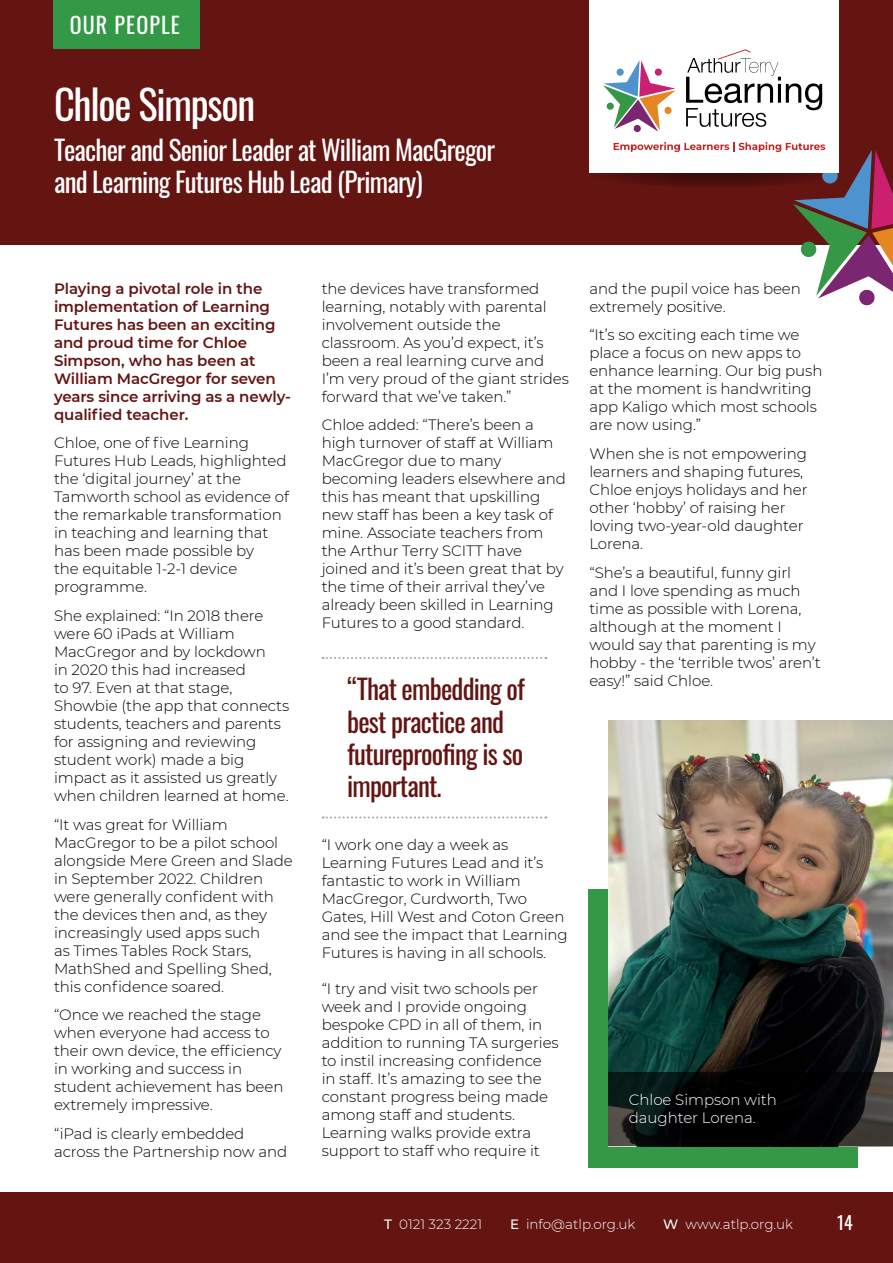
<style>
.page{position:relative;width:893px;height:1263px;background:#fff}
.page>*{position:absolute;margin:0;border:0;box-sizing:border-box;transform-origin:0 0}
.t1{font:40.5px "Oswald";letter-spacing:-.03em;color:#fff}
.t2{font:27px/32.4px "Oswald";letter-spacing:-.03em;color:#fff}
.t3{font:27px/32.4px "Oswald";letter-spacing:-.03em;color:#641411}
.t4{font:22.05px "Oswald";letter-spacing:.05em;color:#fff}
.t5{font:18px "Oswald";color:#fff}
.t6{font:300 15px/18px "Montserrat";letter-spacing:-.005em;color:#000}
.t7{font:600 15px/18px "Montserrat";letter-spacing:-.005em;color:#641411}
.t8{font:300 15px/18px "Montserrat";letter-spacing:-.005em;color:#fff}
.t9{font:300 13.5px "Montserrat";color:#fff}
.s1{font-weight:500}
</style>
<div class="page">
<div style="left:0;top:0;width:893px;height:244px;background:#641411"></div>
<div style="left:0;top:1193px;width:893px;height:70px;background:#641411"></div>
<div style="left:53px;top:0;width:147px;height:48px;background:#339946"></div>
<svg style="left:323px;top:816px;width:223px;height:2px"></svg>
<svg style="left:323px;top:657px;width:223px;height:2px"></svg>
<div style="left:589px;top:889px;width:269px;height:278px;background:#339946"></div>
<img style="left:608px;top:720px;width:285px;height:353px">
<div style="left:589px;top:0;width:250px;height:173px;background:#fff"></div>
<svg style="left:603px;top:60px;width:73px;height:73px"></svg>
<svg style="left:686px;top:49px;width:136px;height:78px"></svg>
<svg style="left:614px;top:142px;width:279px;height:164px"></svg>
<svg style="left:608px;top:1073px;width:285px;height:73px;background:#0d0f0f"></svg>
<h3 class="t4" style="left:70px;top:5px;width:112px">OUR PEOPLE</h3>
<h1 class="t1" style="left:54px;top:69px;width:203px">Chloe Simpson</h1>
<h2 class="t2" style="left:54px;top:131px;width:443px">Teacher and Senior Leader at William MacGregor and Learning Futures Hub Lead (Primary)</h2>
<p class="t7" style="left:54px;top:279px;width:238px">Playing a pivotal role in the implementation of Learning<br>Futures has been an exciting and proud time for Chloe<br>Simpson, who has been at<br>William MacGregor for seven years since arriving as a newly&shy;qualified teacher.</p>
<p class="t6" style="left:54px;top:434px;width:237px">Chloe, one of five Learning<br>Futures Hub Leads, highlighted the ‘digital journey’ at the<br>Tamworth school as evidence of the remarkable transformation in teaching and learning that has been made possible by<br>the equitable 1-2-1 device programme.</p>
<p class="t6" style="left:54px;top:606px;width:237px">She explained: “In 2018 there were 60 iPads at William<br>MacGregor and by lockdown<br>in 2020 this had increased<br>to 97. Even at that stage,<br>Showbie (the app that connects students, teachers and parents for assigning and reviewing student work) made a big impact as it assisted us greatly when children learned at home.</p>
<p class="t6" style="left:54px;top:815px;width:240px">“It was great for William<br>MacGregor to be a pilot school alongside Mere Green and Slade in September 2022. Children were generally confident with the devices then and, as they increasingly used apps such<br>as Times Tables Rock Stars,<br>MathShed and Spelling Shed, this confidence soared.</p>
<p class="t6" style="left:54px;top:1005px;width:231px">“Once we reached the stage when everyone had access to their own device, the efficiency in working and success in student achievement has been extremely impressive.</p>
<p class="t6" style="left:54px;top:1124px;width:235px">“iPad is clearly embedded across the Partnership now and</p>
<p class="t6" style="left:322px;top:279px;width:249px">the devices have transformed learning, notably with parental involvement outside the classroom. As you’d expect, it’s been a real learning curve and<br>I’m very proud of the giant strides forward that we’ve taken.”</p>
<p class="t6" style="left:322px;top:416px;width:246px">Chloe added: “There’s been a high turnover of staff at William<br>MacGregor due to many becoming leaders elsewhere and this has meant that upskilling new staff has been a key task of mine. Associate teachers from the Arthur Terry SCITT have joined and it’s been great that by the time of their arrival they’ve already been skilled in Learning<br>Futures to a good standard.</p>
<h2 class="t3" style="left:347px;top:670px;width:179px">“That embedding of best practice and futureproofing is so important.</h2>
<p class="t6" style="left:322px;top:835px;width:248px">“I work one day a week as<br>Learning Futures Lead and it’s fantastic to work in William<br>MacGregor, Curdworth, Two<br>Gates, Hill West and Coton Green and see the impact that Learning<br>Futures is having in all schools.</p>
<p class="t6" style="left:322px;top:979px;width:239px">“I try and visit two schools per week and I provide ongoing bespoke CPD in all of them, in addition to running TA surgeries to instil increasing confidence in staff. It’s amazing to see the constant progress being made among staff and students.<br>Learning walks provide extra support to staff who require it</p>
<p class="t6" style="left:589px;top:279px;width:213px">and the pupil voice has been extremely positive.</p>
<p class="t6" style="left:589px;top:326px;width:235px">“It’s so exciting each time we place a focus on new apps to enhance learning. Our big push at the moment is handwriting app Kaligo which most schools are now using.”</p>
<p class="t6" style="left:589px;top:444px;width:220px">When she is not empowering learners and shaping futures,<br>Chloe enjoys holidays and her other ‘hobby’ of raising her loving two-year-old daughter<br>Lorena.</p>
<p class="t6" style="left:589px;top:563px;width:233px">“She’s a beautiful, funny girl and I love spending as much time as possible with Lorena, although at the moment I would say that parenting is my hobby - the ‘terrible twos’ aren’t easy!” said Chloe.</p>
<p class="t8" style="left:629px;top:1090px;width:150px">Chloe Simpson with daughter Lorena.</p>
<p class="t9" style="left:384px;top:1215px;width:99px"><span class="s1">T</span> 0121 323 2221</p>
<p class="t9" style="left:510px;top:1215px;width:127px"><span class="s1">E</span> info@atlp.org.uk</p>
<p class="t9" style="left:663px;top:1215px;width:131px"><span class="s1">W</span> www.atlp.org.uk</p>
<p class="t5" style="left:837px;top:1207px;width:17px">14</p>
</div>
